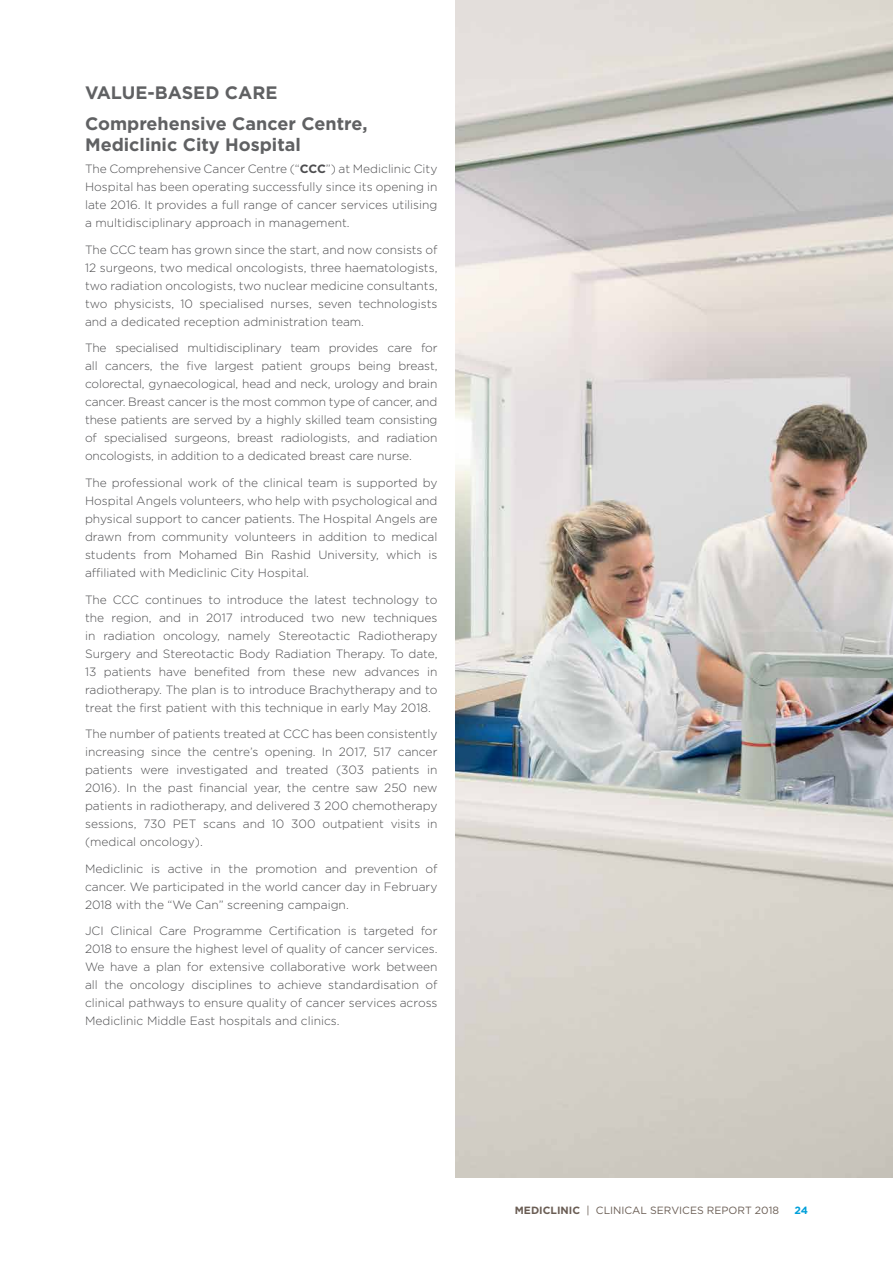
<style>
.page{position:relative;width:893px;height:1263px;background:#fff}
.page>*{position:absolute;margin:0;border:0;box-sizing:border-box;transform-origin:0 0}
.t1{font:700 18px/30.2px "Gotham";color:#606163}
.t2{font:300 12px/18px "Gotham";color:#4d4d4f;text-align:justify}
.t3{font:10.5px "Gotham";color:#6a5d54}
.t4{font:700 10.5px "Gotham";color:#00a0da}
.s1{font-weight:700}
</style>
<div class="page">
<img style="left:455px;top:0;width:438px;height:1178px">
<h1 class="t1" style="left:85px;top:78px;width:284px">VALUE-BASED CARE<br>Comprehensive Cancer Centre,</h1>
<h1 class="t1" style="left:85px;top:130px;width:217px">Mediclinic City Hospital</h1>
<p class="t2" style="left:85px;top:160px;width:354px">The Comprehensive Cancer Centre (“<span class="s1">CCC</span>”) at Mediclinic City Hospital has been operating successfully since its opening in late 2016. It provides a full range of cancer services utilising a multidisciplinary approach in management.</p>
<p class="t2" style="left:85px;top:240px;width:354px">The CCC team has grown since the start, and now consists of 12 surgeons, two medical oncologists, three haematologists, two radiation oncologists, two nuclear medicine consultants, two physicists, 10 specialised nurses, seven technologists and a dedicated reception administration team.</p>
<p class="t2" style="left:85px;top:339px;width:354px">The specialised multidisciplinary team provides care for all cancers, the five largest patient groups being breast, colorectal, gynaecological, head and neck, urology and brain cancer. Breast cancer is the most common type of cancer, and these patients are served by a highly skilled team consisting of specialised surgeons, breast radiologists, and radiation oncologists, in addition to a dedicated breast care nurse.</p>
<p class="t2" style="left:85px;top:473px;width:354px">The professional work of the clinical team is supported by Hospital Angels volunteers, who help with psychological and physical support to cancer patients. The Hospital Angels are drawn from community volunteers in addition to medical students from Mohamed Bin Rashid University, which is affiliated with Mediclinic City Hospital.</p>
<p class="t2" style="left:85px;top:590px;width:354px">The CCC continues to introduce the latest technology to the region, and in 2017 introduced two new techniques in radiation oncology, namely Stereotactic Radiotherapy Surgery and Stereotactic Body Radiation Therapy. To date, 13 patients have benefited from these new advances in radiotherapy. The plan is to introduce Brachytherapy and to treat the first patient with this technique in early May 2018.</p>
<p class="t2" style="left:85px;top:724px;width:354px">The number of patients treated at CCC has been consistently increasing since the centre’s opening. In 2017, 517 cancer patients were investigated and treated (303 patients in 2016). In the past financial year, the centre saw 250 new patients in radiotherapy, and delivered 3 200 chemotherapy sessions, 730 PET scans and 10 300 outpatient visits in (medical oncology).</p>
<p class="t2" style="left:85px;top:859px;width:354px">Mediclinic is active in the promotion and prevention of cancer. We participated in the world cancer day in February 2018 with the “We Can” screening campaign.</p>
<p class="t2" style="left:85px;top:921px;width:354px">JCI Clinical Care Programme Certification is targeted for 2018 to ensure the highest level of quality of cancer services.<br>We have a plan for extensive collaborative work between all the oncology disciplines to achieve standardisation of clinical pathways to ensure quality of cancer services across Mediclinic Middle East hospitals and clinics.</p>
<p class="t3" style="left:515px;top:1203px;width:266px"><span class="s1">MEDICLINIC</span> | CLINICAL SERVICES REPORT 2018</p>
<p class="t4" style="left:794px;top:1203px;width:15px">24</p>
</div>
